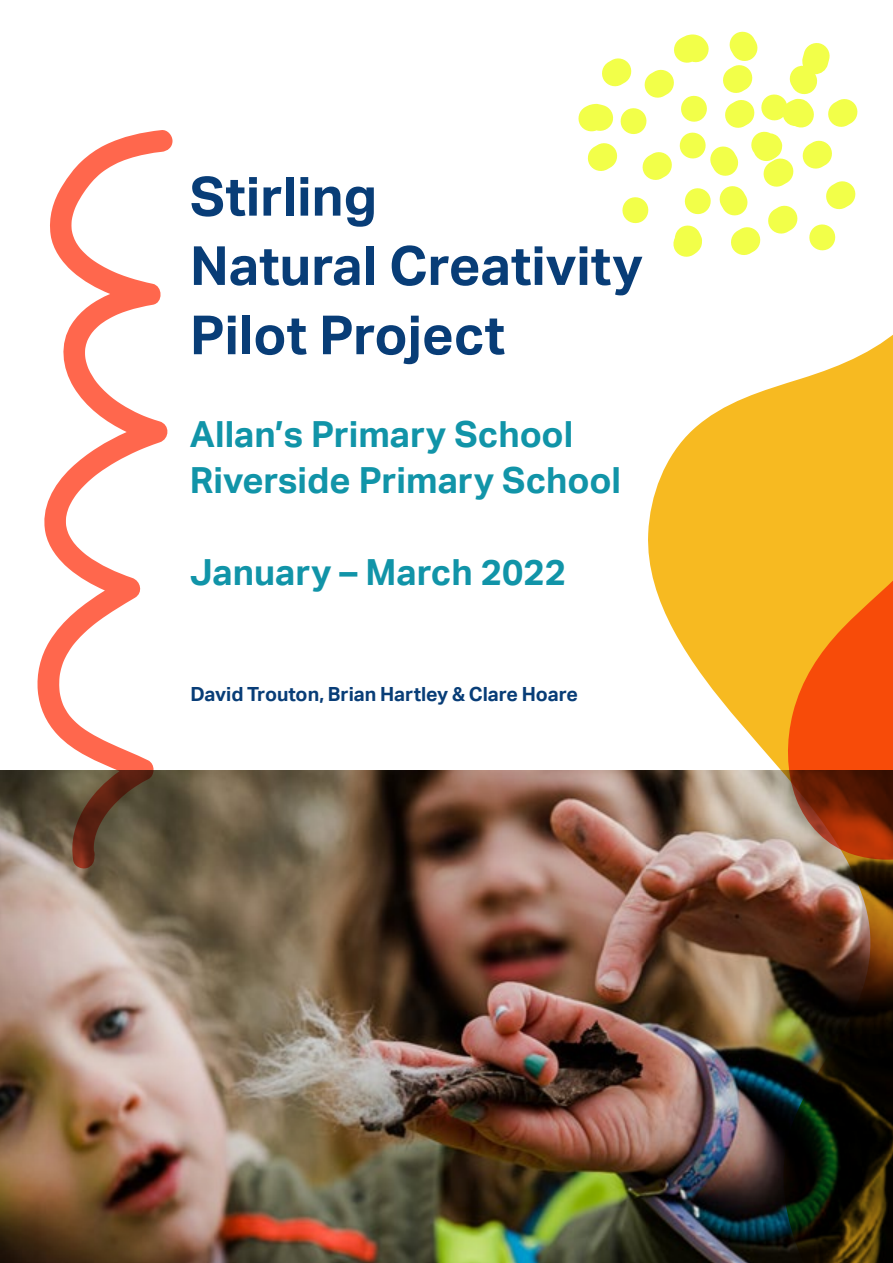
<style>
.page{position:relative;width:893px;height:1263px;background:#fff}
.page>*{position:absolute;margin:0;border:0;box-sizing:border-box;transform-origin:0 0}
.t1{font:700 54px/69.3px "Aktiv Grotesk";color:#083d77}
.t2{font:700 36px/46.2px "Aktiv Grotesk";color:#1194a8}
.t3{font:700 19.5px "Aktiv Grotesk";color:#083d77}
</style>
<div class="page">
<svg style="left:578px;top:58px;width:69px;height:166px"></svg>
<img style="left:0;top:770px;width:647px;height:493px">
<img style="left:647px;top:31px;width:246px;height:1232px">
<svg style="left:786px;top:143px;width:107px;height:721px"></svg>
<svg style="left:36px;top:130px;width:137px;height:739px"></svg>
<h1 class="t1" style="left:190px;top:162px;width:454px">Stirling<br>Natural Creativity<br>Pilot Project</h1>
<p class="t2" style="left:190px;top:411px;width:433px">Allan’s Primary School<br>Riverside Primary School</p>
<p class="t2" style="left:190px;top:550px;width:378px">January – March 2022</p>
<p class="t3" style="left:190px;top:683px;width:389px">David Trouton, Brian Hartley &amp; Clare Hoare</p>
</div>
